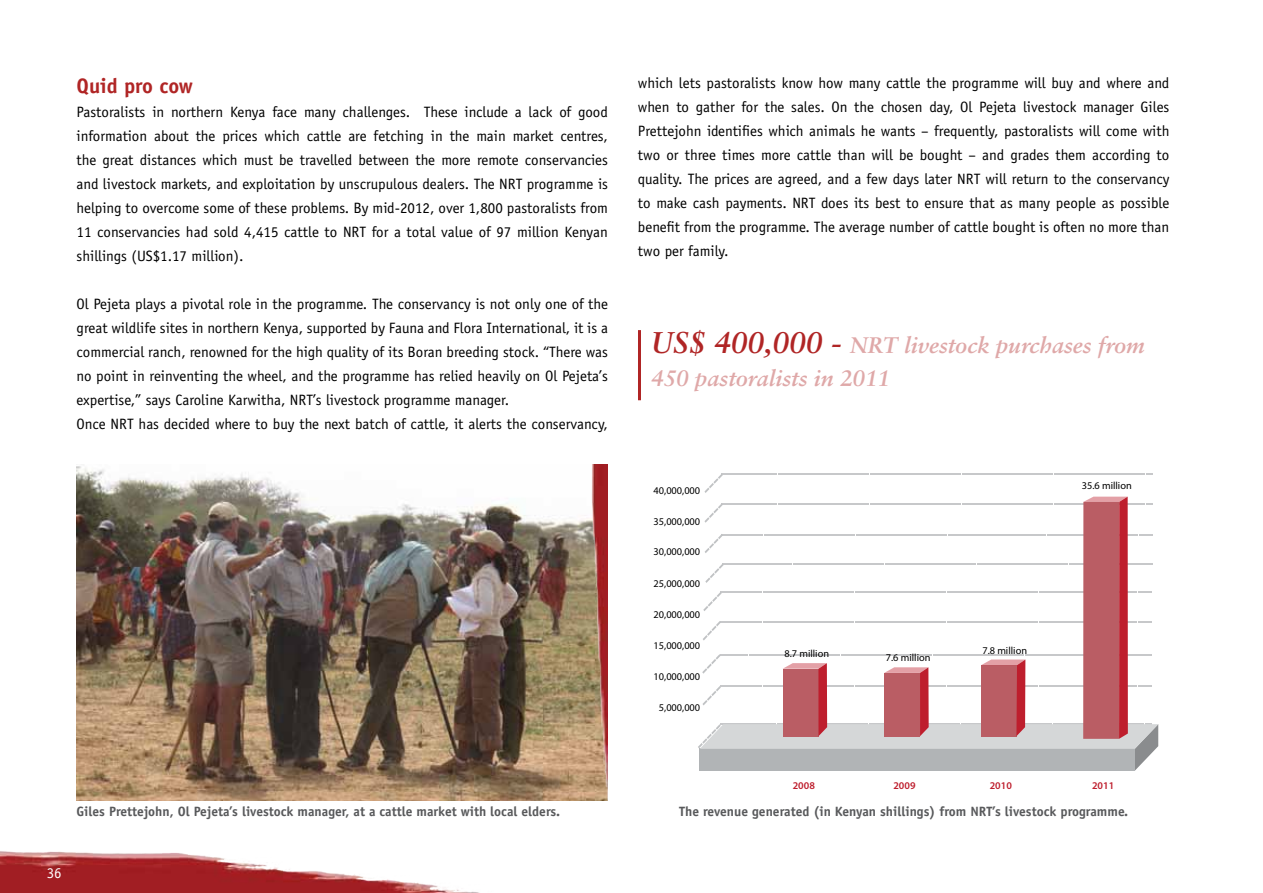
<style>
.page{position:relative;width:1263px;height:893px;background:#fff}
.page>*{position:absolute;margin:0;border:0;box-sizing:border-box;transform-origin:0 0}
.t1{font:italic 700 22.5px/33px "Sabon";color:#dfa8a8}
.t2{font:700 21px "Officina Sans";color:#b02525}
.t3{font:15px/24px "Officina Sans";color:#000;text-align:justify}
.t4{font:15px "Officina Sans";color:#fff}
.t5{font:700 13.5px "Officina Sans";color:#58595b}
.t6{font:10.35px "Myriad Pro";color:#000}
.t7{font:600 10.35px "Myriad Pro";color:#be1e2d}
.s1{font-size:30px;color:#b02525}
</style>
<div class="page">
<img style="left:0;top:851px;width:479px;height:42px">
<img style="left:77px;top:465px;width:531px;height:336px">
<svg style="left:698px;top:473px;width:460px;height:298px"></svg>
<hr style="left:638px;top:330px;width:3px;height:70px;background:#b02525">
<img style="left:554px;top:465px;width:53px;height:336px">
<h2 class="t2" style="left:77px;top:73px;width:118px">Quid pro cow</h2>
<p class="t3" style="left:77px;top:100px;width:533px">Pastoralists in northern Kenya face many challenges. These include a lack of good information about the prices which cattle are fetching in the main market centres, the great distances which must be travelled between the more remote conservancies and livestock markets, and exploitation by unscrupulous dealers. The NRT programme is helping to overcome some of these problems. By mid-2012, over 1,800 pastoralists from 11 conservancies had sold 4,415 cattle to NRT for a total value of 97 million Kenyan shillings (US$1.17 million).</p>
<p class="t3" style="left:77px;top:292px;width:533px;text-align:left">Ol Pejeta plays a pivotal role in the programme. The conservancy is not only one of the great wildlife sites in northern Kenya, supported by Fauna and Flora International, it is a commercial ranch, renowned for the high quality of its Boran breeding stock. “There was no point in reinventing the wheel, and the programme has relied heavily on Ol Pejeta’s expertise,” says Caroline Karwitha, NRT’s livestock programme manager.<br>Once NRT has decided where to buy the next batch of cattle, it alerts the conservancy,</p>
<p class="t3" style="left:638px;top:71px;width:533px">which lets pastoralists know how many cattle the programme will buy and where and when to gather for the sales. On the chosen day, Ol Pejeta livestock manager Giles Prettejohn identifies which animals he wants – frequently, pastoralists will come with two or three times more cattle than will be bought – and grades them according to quality. The prices are agreed, and a few days later NRT will return to the conservancy to make cash payments. NRT does its best to ensure that as many people as possible benefit from the programme. The average number of cattle bought is often no more than two per family.</p>
<h1 class="t1" style="left:651px;top:328px;width:495px"><span class="s1">US$ 400,000 -</span> NRT livestock purchases from<br>450 pastoralists in 2011</h1>
<p class="t6" style="left:654px;top:484px;width:48px">40,000,000</p>
<p class="t6" style="left:654px;top:515px;width:48px">35,000,000</p>
<p class="t6" style="left:654px;top:545px;width:48px">30,000,000</p>
<p class="t6" style="left:654px;top:577px;width:48px">25,000,000</p>
<p class="t6" style="left:654px;top:608px;width:48px">20,000,000</p>
<p class="t6" style="left:654px;top:639px;width:48px">15,000,000</p>
<p class="t6" style="left:654px;top:670px;width:48px">10,000,000</p>
<p class="t6" style="left:659px;top:701px;width:43px">5,000,000</p>
<p class="t6" style="left:1082px;top:480px;width:51px">35.6 million</p>
<p class="t6" style="left:784px;top:647px;width:46px">8.7 million</p>
<p class="t6" style="left:886px;top:651px;width:46px">7.6 million</p>
<p class="t6" style="left:982px;top:644px;width:46px">7.8 million</p>
<p class="t7" style="left:793px;top:779px;width:24px">2008</p>
<p class="t7" style="left:893px;top:779px;width:24px">2009</p>
<p class="t7" style="left:990px;top:779px;width:24px">2010</p>
<p class="t7" style="left:1092px;top:779px;width:24px">2011</p>
<p class="t5" style="left:77px;top:803px;width:485px">Giles Prettejohn, O l Pejeta’s livestock manager, at a cattle market with local elders.</p>
<p class="t5" style="left:679px;top:802px;width:451px">The revenue generated (in Kenyan shillings) from N RT’s livestock programme.</p>
<p class="t4" style="left:47px;top:864px;width:16px">36</p>
</div>
